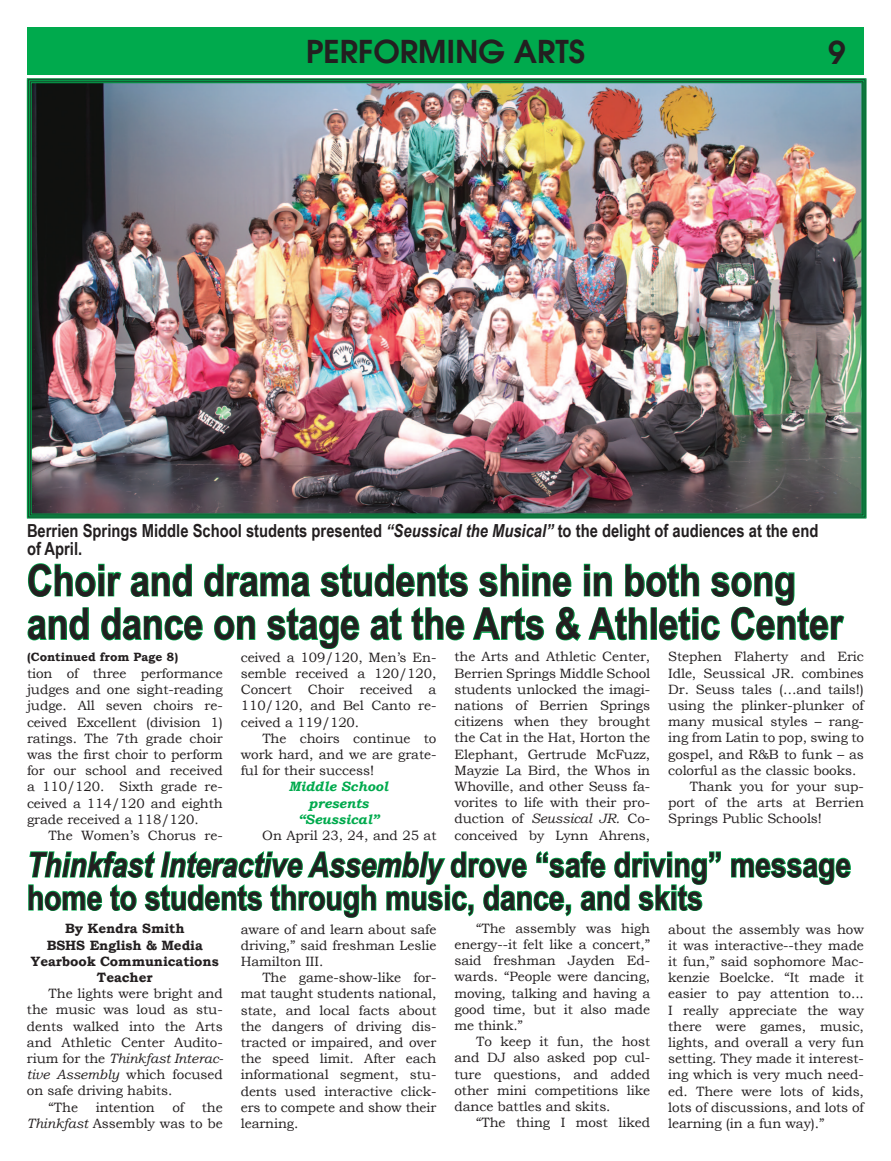
<style>
.page{position:relative;width:891px;height:1161px;background:#fff}
.page>*{position:absolute;margin:0;border:0;box-sizing:border-box;transform-origin:0 0}
.t1{font:700 43.5px/43.5px "Arial Narrow";color:#231f20}
.t2{font:700 34.5px/33px "Arial Narrow";color:#231f20}
.t3{font:600 31.5px "Avant Garde";color:#231f20}
.t4{font:700 18px/18px "Arial Narrow";color:#231f20}
.t5{font:13.5px/16.2px "Bookman Old Style";letter-spacing:-.005em;color:#231f20;text-align:justify}
.t6{font:700 13.5px/16.2px "Bookman Old Style";letter-spacing:-.005em;color:#231f20;text-align:center}
.t7{font:italic 13.5px "Bookman Old Style";letter-spacing:-.005em;color:#231f20}
.t8{font:italic 700 13.5px/16.2px "Bookman Old Style";letter-spacing:-.005em;color:#00aa4d;text-align:center}
.t9{font:700 12px "Bookman Old Style";color:#231f20}
.s1{font-style:italic}
.s2{font-style:normal}
</style>
<div class="page">
<div style="left:27px;top:27px;width:837px;height:48px;background:#00aa4d"></div>
<img style="left:27px;top:78px;width:840px;height:441px">
<svg style="left:27px;top:563px;width:818px;height:87px"></svg>
<svg style="left:731px;top:857px;width:120px;height:28px"></svg>
<svg style="left:28px;top:851px;width:693px;height:67px"></svg>
<h3 class="t3" style="left:306px;top:30px;width:281px">PERFORMING ARTS</h3>
<h3 class="t3" style="left:828px;top:32px;width:19px">9</h3>
<h3 class="t4" style="left:27px;top:521px;width:793px">Berrien Springs Middle School students presented <span class="s1">“Seussical the Musical”</span> to the delight of audiences at the end of April.</h3>
<h1 class="t1" style="left:27px;top:556px;width:818px">Choir and drama students shine in both song and dance on stage at the Arts &amp; Athletic Center</h1>
<p class="t5" style="left:668px;top:649px;width:197px">Stephen Flaherty and Eric</p>
<p class="t5" style="left:668px;top:665px;width:197px">Idle, Seussical JR. combines</p>
<p class="t5" style="left:668px;top:681px;width:197px">Dr. Seuss tales (…and tails!)</p>
<p class="t5" style="left:668px;top:697px;width:197px">using the plinker-plunker of</p>
<p class="t5" style="left:668px;top:714px;width:197px">many musical styles – rang-</p>
<p class="t5" style="left:668px;top:730px;width:197px">ing from Latin to pop, swing to</p>
<p class="t5" style="left:668px;top:746px;width:197px">gospel, and R&amp;B to funk – as</p>
<p class="t5" style="left:668px;top:762px;width:190px">colorful as the classic books.</p>
<p class="t5" style="left:690px;top:778px;width:176px">Thank you for your sup-</p>
<p class="t5" style="left:668px;top:795px;width:197px">port of the arts at Berrien</p>
<p class="t5" style="left:668px;top:811px;width:155px">Springs Public Schools!</p>
<h2 class="t2" style="left:27px;top:846px;width:826px"><span class="s1">Thinkfast Interactive Assembly</span> drove “safe driving” message home to students through music, dance, and skits</h2>
<p class="t5" style="left:454px;top:649px;width:197px">the Arts and Athletic Center, Berrien Springs Middle School students unlocked the imagi&shy;nations of Berrien Springs citizens when they brought the Cat in the Hat, Horton the Elephant, Gertrude McFuzz, Mayzie La Bird, the Whos in Whoville, and other Seuss fa&shy;vorites to life with their pro&shy;duction of <span class="s1">Seussical JR.</span> Co&shy;conceived by Lynn Ahrens,</p>
<p class="t5" style="left:241px;top:649px;width:197px">ceived a 109/120, Men’s En&shy;semble received a 120/120, Concert Choir received a 110/120, and Bel Canto re&shy;ceived a 119/120.</p>
<p class="t5" style="left:241px;top:730px;width:197px;text-indent:22px">The choirs continue to work hard, and we are grate&shy;ful for their success!</p>
<p class="t8" style="left:289px;top:779px;width:101px">Middle School presents “Seussical”</p>
<p class="t5" style="left:262px;top:827px;width:176px">On April 23, 24, and 25 at</p>
<p class="t9" style="left:27px;top:648px;width:153px">(Continued from Page 8)</p>
<p class="t5" style="left:27px;top:665px;width:197px">tion of three performance judges and one sight-reading judge. All seven choirs re&shy;ceived Excellent (division 1) ratings. The 7th grade choir was the first choir to perform for our school and received a 110/120. Sixth grade re&shy;ceived a 114/120 and eighth grade received a 118/120.</p>
<p class="t5" style="left:49px;top:827px;width:176px">The Women’s Chorus re-</p>
<p class="t6" style="left:31px;top:921px;width:189px">By Kendra Smith<br>BSHS English &amp; Media<br>Yearbook Communications<br>Teacher</p>
<p class="t5" style="left:49px;top:986px;width:176px">The lights were bright and</p>
<p class="t5" style="left:27px;top:1002px;width:197px">the music was loud as stu-</p>
<p class="t5" style="left:27px;top:1018px;width:197px">dents walked into the Arts</p>
<p class="t5" style="left:27px;top:1034px;width:197px">and Athletic Center Audito-</p>
<p class="t7" style="left:27px;top:1049px;width:198px"><span class="s2">rium for the</span> Thinkfast Interac-</p>
<p class="t7" style="left:27px;top:1065px;width:197px">tive Assembly <span class="s2">which focused</span></p>
<p class="t5" style="left:27px;top:1083px;width:147px">on safe driving habits.</p>
<p class="t5" style="left:49px;top:1099px;width:31px">“The</p>
<p class="t5" style="left:96px;top:1099px;width:61px">intention</p>
<p class="t5" style="left:172px;top:1099px;width:13px">of</p>
<p class="t5" style="left:27px;top:1099px;width:197px;text-align:right">the<br><span class="s1">Thinkfast</span> Assembly was to be</p>
<p class="t5" style="left:241px;top:921px;width:197px">aware of and learn about safe driving,” said freshman Leslie Hamilton III.</p>
<p class="t5" style="left:241px;top:969px;width:197px;text-indent:22px">The game-show-like for&shy;mat taught students national, state, and local facts about the dangers of driving dis&shy;tracted or impaired, and over the speed limit. After each informational segment, stu&shy;dents used interactive click&shy;ers to compete and show their learning.</p>
<p class="t5" style="left:454px;top:920px;width:197px;text-indent:22px">“The assembly was high energy--it felt like a concert,” said freshman Jayden Ed&shy;wards. “People were dancing, moving, talking and having a good time, but it also made me think.”</p>
<p class="t5" style="left:454px;top:1033px;width:197px;text-indent:22px">To keep it fun, the host and DJ also asked pop cul&shy;ture questions, and added other mini competitions like dance battles and skits.</p>
<p class="t5" style="left:476px;top:1114px;width:176px">“The thing I most liked</p>
<p class="t5" style="left:668px;top:921px;width:197px">about the assembly was how it was interactive--they made it fun,” said sophomore Mac&shy;kenzie Boelcke. “It made it easier to pay attention to...<br>I really appreciate the way there were games, music, lights, and overall a very fun setting. They made it interest&shy;ing which is very much need&shy;ed. There were lots of kids, lots of discussions, and lots of learning (in a fun way).”</p>
</div>
